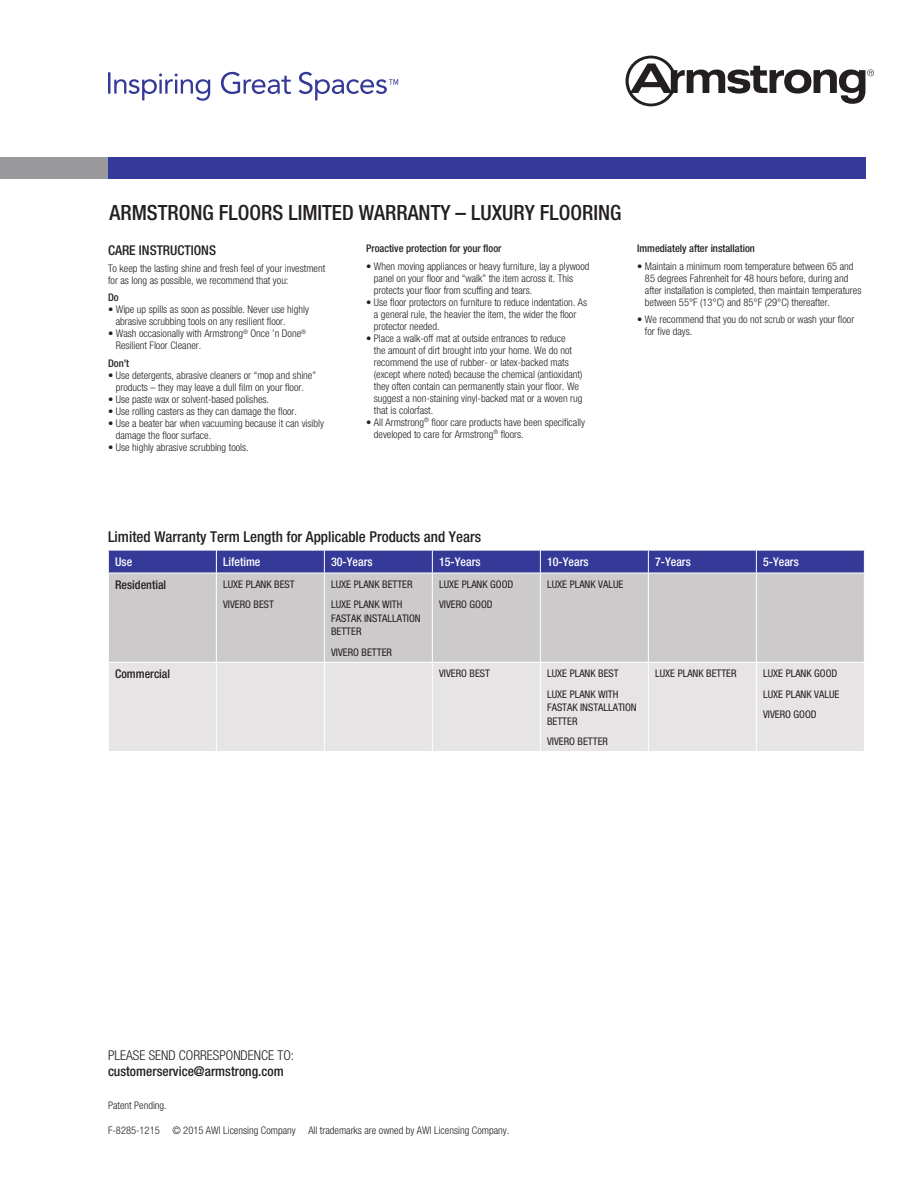
<style>
.page{position:relative;width:918px;height:1188px;background:#fff}
.page>*{position:absolute;margin:0;border:0;box-sizing:border-box;transform-origin:0 0}
.t1{font:500 condensed 21px "Helvetica Neue";color:#231f20}
.t2{font:500 condensed 15px "Helvetica Neue";color:#231f20}
.t3{font:500 condensed 13.5px/16.5px "Helvetica Neue";color:#231f20}
.t4{font:500 condensed 12px "Helvetica Neue";color:#fff}
.t5{font:500 condensed 12px "Helvetica Neue";color:#231f20}
.t6{font:300 condensed 10.5px/12px "Helvetica Neue";color:#231f20}
.t7{font:condensed 10.5px/13.5px "Helvetica Neue";color:#231f20}
.t8{font:500 condensed 10.5px "Helvetica Neue";color:#231f20}
.s1{font-weight:300}
</style>
<div class="page">
<svg style="left:626px;top:56px;width:248px;height:50px"></svg>
<svg style="left:221px;top:72px;width:70px;height:22px"></svg>
<svg style="left:108px;top:72px;width:102px;height:29px"></svg>
<svg style="left:299px;top:72px;width:99px;height:28px"></svg>
<div style="left:108px;top:157px;width:758px;height:22px;background:#353997"></div>
<div style="left:0;top:157px;width:108px;height:22px;background:#99989b"></div>
<div style="left:108px;top:550px;width:108px;height:23px;background:#353997"></div>
<div style="left:109px;top:574px;width:755px;height:88px;background:#cccacb"></div>
<div style="left:109px;top:663px;width:755px;height:88px;background:#e7e4e5"></div>
<hr style="left:108px;top:550px;width:108px;height:1px;background:#fff">
<svg style="left:108px;top:550px;width:1px;height:23px"></svg>
<svg style="left:216px;top:550px;width:649px;height:23px;background:#40449d"></svg>
<hr style="left:216px;top:573px;width:1px;height:89px;background:#fff">
<hr style="left:324px;top:573px;width:1px;height:89px;background:#fff">
<hr style="left:432px;top:573px;width:1px;height:89px;background:#fff">
<hr style="left:540px;top:573px;width:1px;height:89px;background:#fff">
<hr style="left:648px;top:573px;width:1px;height:89px;background:#fff">
<hr style="left:756px;top:573px;width:1px;height:89px;background:#fff">
<hr style="left:216px;top:663px;width:1px;height:88px;background:#fff">
<hr style="left:324px;top:663px;width:1px;height:88px;background:#fff">
<hr style="left:432px;top:663px;width:1px;height:88px;background:#fff">
<hr style="left:540px;top:663px;width:1px;height:88px;background:#fff">
<hr style="left:648px;top:663px;width:1px;height:88px;background:#fff">
<hr style="left:756px;top:663px;width:1px;height:88px;background:#fff">
<p class="t1" style="left:110px;top:200px;width:514px">ARMSTRONG FLOORS LIMITED WARRANTY – LUXURY FLOORING</p>
<p class="t3" style="left:108px;top:241px;width:110px">CARE INSTRUCTIONS</p>
<p class="t6" style="left:108px;top:262px;width:219px">To keep the lasting shine and fresh feel of your investment for as long as possible, we recommend that you:</p>
<p class="t8" style="left:108px;top:291px;width:12px">Do</p>
<p class="t6" style="left:116px;top:304px;width:195px;text-indent:-8px">• Wipe up spills as soon as possible. Never use highly abrasive scrubbing tools on any resilient floor.</p>
<p class="t6" style="left:116px;top:328px;width:192px;text-indent:-8px">• Wash occasionally with Armstrong<sup>®</sup> Once ’n Done<sup>®<br></sup>Resilient Floor Cleaner.</p>
<p class="t8" style="left:108px;top:357px;width:23px">Don’t</p>
<p class="t6" style="left:108px;top:369px;width:210px;text-align:center">• Use detergents, abrasive cleaners or “mop and shine” products – they may leave a dull film on your floor.</p>
<p class="t6" style="left:108px;top:393px;width:163px">• Use paste wax or solvent-based polishes.</p>
<p class="t6" style="left:108px;top:405px;width:191px">• Use rolling casters as they can damage the floor.</p>
<p class="t6" style="left:116px;top:417px;width:210px;text-indent:-8px">• Use a beater bar when vacuuming because it can visibly damage the floor surface.</p>
<p class="t6" style="left:108px;top:441px;width:142px">• Use highly abrasive scrubbing tools.</p>
<p class="t8" style="left:366px;top:242px;width:137px">Proactive protection for your floor</p>
<p class="t6" style="left:374px;top:260px;width:217px;text-indent:-8px">• When moving appliances or heavy furniture, lay a plywood panel on your floor and “walk” the item across it. This protects your floor from scuffing and tears.</p>
<p class="t6" style="left:374px;top:296px;width:215px;text-indent:-8px">• Use floor protectors on furniture to reduce indentation. As a general rule, the heavier the item, the wider the floor protector needed.</p>
<p class="t6" style="left:374px;top:332px;width:210px;text-indent:-8px">• Place a walk-off mat at outside entrances to reduce<br>the amount of dirt brought into your home. We do not recommend the use of rubber- or latex-backed mats (except where noted) because the chemical (antioxidant) they often contain can permanently stain your floor. We suggest a non-staining vinyl-backed mat or a woven rug that is colorfast.</p>
<p class="t6" style="left:374px;top:416px;width:213px;text-indent:-8px">• All Armstrong<sup>®</sup> floor care products have been specifically developed to care for Armstrong<sup>®</sup> floors.</p>
<p class="t8" style="left:637px;top:242px;width:119px">Immediately after installation</p>
<p class="t6" style="left:645px;top:260px;width:218px;text-indent:-8px">• Maintain a minimum room temperature between 65 and 85 degrees Fahrenheit for 48 hours before, during and after installation is completed, then maintain temperatures between 55°F (13°C) and 85°F (29°C) thereafter.</p>
<p class="t6" style="left:645px;top:313px;width:211px;text-indent:-8px">• We recommend that you do not scrub or wash your floor for five days.</p>
<p class="t2" style="left:108px;top:528px;width:375px">Limited Warranty Term Length for Applicable Products and Years</p>
<p class="t4" style="left:115px;top:555px;width:19px">Use</p>
<p class="t4" style="left:223px;top:555px;width:39px">Lifetime</p>
<p class="t4" style="left:331px;top:555px;width:43px">30-Years</p>
<p class="t4" style="left:439px;top:555px;width:43px">15-Years</p>
<p class="t4" style="left:547px;top:555px;width:43px">10-Years</p>
<p class="t4" style="left:655px;top:555px;width:37px">7-Years</p>
<p class="t4" style="left:763px;top:555px;width:37px">5-Years</p>
<p class="t5" style="left:115px;top:578px;width:53px">Residential</p>
<p class="t7" style="left:223px;top:577px;width:73px">LUXE PLANK BEST</p>
<p class="t7" style="left:223px;top:598px;width:52px">VIVERO BEST</p>
<p class="t7" style="left:439px;top:577px;width:76px">LUXE PLANK GOOD</p>
<p class="t7" style="left:439px;top:598px;width:55px">VIVERO GOOD</p>
<p class="t7" style="left:331px;top:577px;width:83px">LUXE PLANK BETTER</p>
<p class="t7" style="left:331px;top:598px;width:91px">LUXE PLANK WITH<br>FASTAK INSTALLATION<br>BETTER</p>
<p class="t7" style="left:331px;top:645px;width:62px">VIVERO BETTER</p>
<p class="t7" style="left:547px;top:577px;width:78px">LUXE PLANK VALUE</p>
<p class="t5" style="left:115px;top:667px;width:57px">Commercial</p>
<p class="t7" style="left:439px;top:667px;width:52px">VIVERO BEST</p>
<p class="t7" style="left:547px;top:667px;width:73px">LUXE PLANK BEST</p>
<p class="t7" style="left:547px;top:687px;width:91px">LUXE PLANK WITH<br>FASTAK INSTALLATION<br>BETTER</p>
<p class="t7" style="left:547px;top:734px;width:62px">VIVERO BETTER</p>
<p class="t7" style="left:655px;top:667px;width:83px">LUXE PLANK BETTER</p>
<p class="t7" style="left:763px;top:667px;width:76px">LUXE PLANK GOOD</p>
<p class="t7" style="left:763px;top:687px;width:78px">LUXE PLANK VALUE</p>
<p class="t7" style="left:763px;top:707px;width:55px">VIVERO GOOD</p>
<p class="t3" style="left:108px;top:1047px;width:188px"><span class="s1">PLEASE SEND CORRESPONDENCE TO: </span>customerservice@armstrong.com</p>
<p class="t6" style="left:108px;top:1099px;width:60px">Patent Pending.</p>
<p class="t6" style="left:108px;top:1124px;width:403px">F-8285-1215 © 2015 AWl Licensing Company All trademarks are owned by AWI Licensing Company.</p>
</div>
